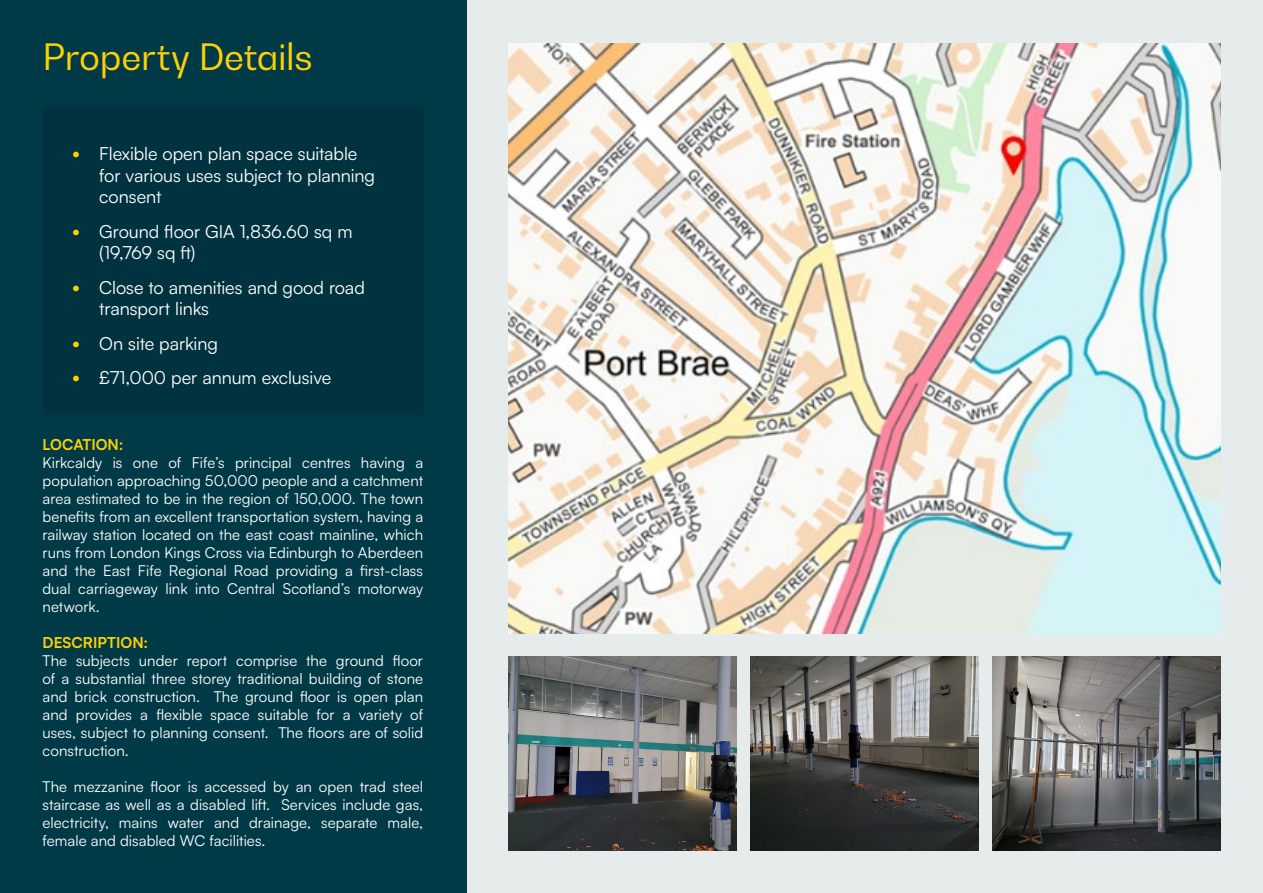
<style>
.page{position:relative;width:1263px;height:893px;background:#fff}
.page>*{position:absolute;margin:0;border:0;box-sizing:border-box;transform-origin:0 0}
.t1{font:36px "Bw Gradual DEMO";letter-spacing:-.01em;color:#fed105}
.t2{font:18px/21.6px "Satoshi";letter-spacing:-.005em;color:#fff}
.t3{font:15px/18px "Satoshi";letter-spacing:.005em;color:#fff;text-align:justify}
.Headings{font:700 15px "Satoshi";letter-spacing:.005em;color:#fed105}
.s1{font-size:21px;color:#fed105}
</style>
<div class="page">
<div style="left:0;top:0;width:466px;height:893px;background:#003a47"></div>
<div style="left:43px;top:107px;width:380px;height:308px;background:#00333f"></div>
<div style="left:466px;top:0;width:797px;height:893px;background:#e6ebec"></div>
<img style="left:508px;top:43px;width:712px;height:591px">
<img style="left:508px;top:656px;width:228px;height:194px">
<img style="left:750px;top:656px;width:228px;height:194px">
<img style="left:992px;top:656px;width:228px;height:194px">
<p class="t1" style="left:43px;top:34px;width:272px">Property Details</p>
<p class="t2" style="left:99px;top:142px;width:277px;text-indent:-27px"><span class="s1">•</span> Flexible open plan space suitable for various uses subject to planning consent</p>
<p class="t2" style="left:99px;top:220px;width:255px;text-indent:-27px"><span class="s1">•</span> Ground floor GIA 1,836.60 sq m (19,769 sq ft)</p>
<p class="t2" style="left:99px;top:276px;width:267px;text-indent:-27px"><span class="s1">•</span> Close to amenities and good road transport links</p>
<p class="t2" style="left:72px;top:332px;width:147px"><span class="s1">•</span> On site parking</p>
<p class="t2" style="left:72px;top:366px;width:261px"><span class="s1">•</span> £71,000 per annum exclusive</p>
<p class="Headings" style="left:43px;top:434px;width:83px">LOCATION:</p>
<p class="t3" style="left:43px;top:453px;width:382px">Kirkcaldy is one of Fife’s principal centres having a population approaching 50,000 people and a catchment area estimated to be in the region of 150,000. The town benefits from an excellent transportation system, having a railway station located on the east coast mainline, which runs from London Kings Cross via Edinburgh to Aberdeen and the East Fife Regional Road providing a first-class dual carriageway link into Central Scotland’s motorway network.</p>
<p class="Headings" style="left:43px;top:632px;width:107px">DESCRIPTION:</p>
<p class="t3" style="left:43px;top:651px;width:382px">The subjects under report comprise the ground floor of a substantial three storey traditional building of stone and brick construction. The ground floor is open plan and provides a flexible space suitable for a variety of uses, subject to planning consent. The floors are of solid construction.</p>
<p class="t3" style="left:43px;top:777px;width:382px">The mezzanine floor is accessed by an open trad steel staircase as well as a disabled lift. Services include gas, electricity, mains water and drainage, separate male, female and disabled WC facilities.</p>
</div>
